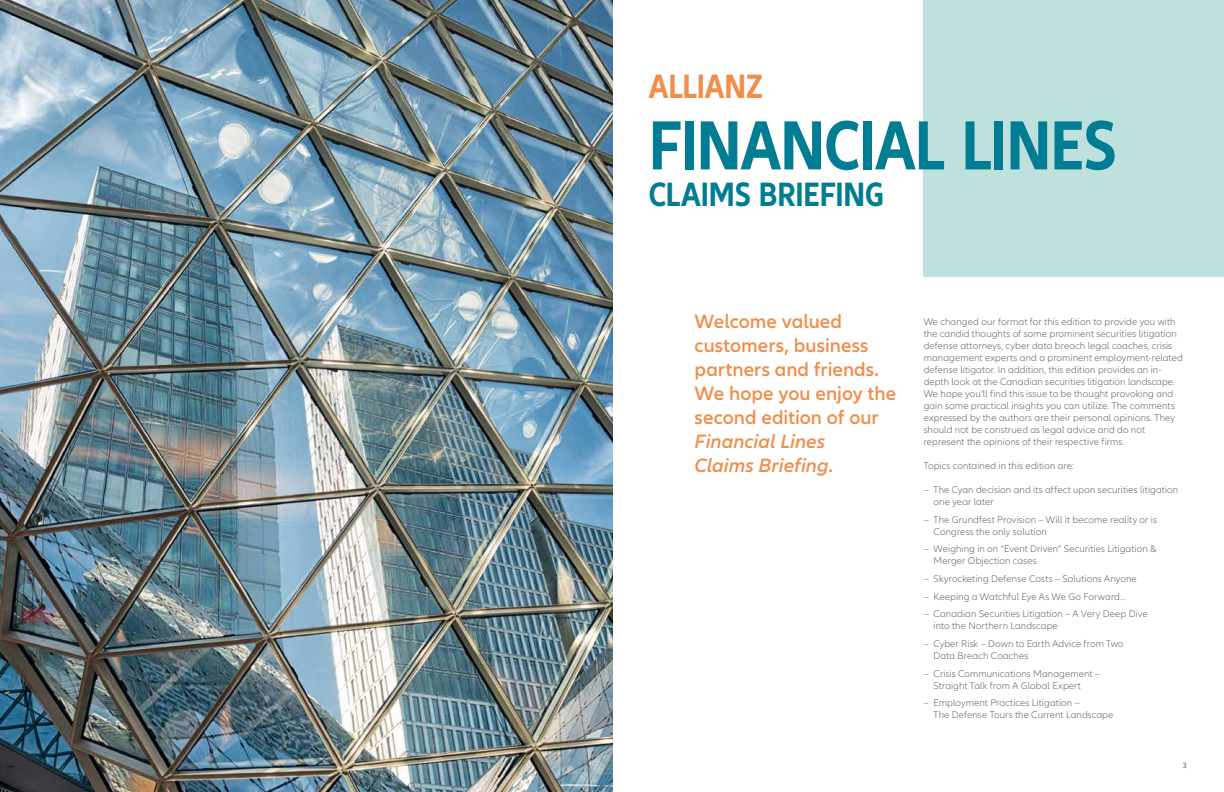
<style>
.page{position:relative;width:1224px;height:792px;background:#fff}
.page>*{position:absolute;margin:0;border:0;box-sizing:border-box;transform-origin:0 0}
.t1{font:700 condensed 72px "Allianz Neo";letter-spacing:-.01em;color:#007d92}
.t2{font:700 condensed 35px "Allianz Neo";letter-spacing:-.005em;color:#007d92}
.t3{font:700 condensed 35px "Allianz Neo";letter-spacing:-.01em;color:#f08f4c}
.t4{font:600 20px/24px "Allianz Neo";letter-spacing:.005em;color:#f08f4c}
.t5{font:italic 600 20px/24px "Allianz Neo";letter-spacing:.005em;color:#f08f4c}
.t6{font:300 10px/12px "Allianz Neo";letter-spacing:.01em;color:#646567}
.t7{font:8px "Allianz Neo";color:#646567}
.s1{font-style:normal}
</style>
<div class="page">
<img style="left:0;top:0;width:612px;height:792px">
<div style="left:924px;top:0;width:300px;height:277px;background:#bfe1dd"></div>
<h2 class="t3" style="left:649px;top:66px;width:116px">ALLIANZ</h2>
<h1 class="t1" style="left:649px;top:104px;width:469px">FINANCIAL LINES</h1>
<h2 class="t2" style="left:649px;top:175px;width:237px">CLAIMS BRIEFING</h2>
<h3 class="t4" style="left:695px;top:310px;width:203px">Welcome valued customers, business partners and friends.<br>We hope you enjoy the second edition of our</h3>
<h3 class="t5" style="left:695px;top:430px;width:140px">Financial Lines<br>Claims Briefing<span class="s1">.</span></h3>
<p class="t6" style="left:924px;top:316px;width:261px">We changed our format for this edition to provide you with the candid thoughts of some prominent securities litigation defense attorneys, cyber data breach legal coaches, crisis management experts and a prominent employment-related defense litigator. In addition, this edition provides an in&shy;depth look at the Canadian securities litigation landscape.<br>We hope you’ll find this issue to be thought provoking and gain some practical insights you can utilize. The comments expressed by the authors are their personal opinions. They should not be construed as legal advice and do not represent the opinions of their respective firms.</p>
<p class="t6" style="left:924px;top:460px;width:152px">Topics contained in this edition are:</p>
<p class="t6" style="left:934px;top:484px;width:246px;text-indent:-10px">– The Cyan decision and its affect upon securities litigation one year later</p>
<p class="t6" style="left:934px;top:513px;width:225px;text-indent:-10px">– The Grundfest Provision – Will it become reality or is<br>Congress the only solution</p>
<p class="t6" style="left:934px;top:543px;width:224px;text-indent:-10px">– Weighing in on “Event Driven” Securities Litigation &amp;<br>Merger Objection cases</p>
<p class="t6" style="left:924px;top:573px;width:215px">– Skyrocketing Defense Costs – Solutions Anyone</p>
<p class="t6" style="left:924px;top:590px;width:204px">– Keeping a Watchful Eye As We Go Forward…</p>
<p class="t6" style="left:934px;top:608px;width:216px;text-indent:-10px">– Canadian Securities Litigation – A Very Deep Dive into the Northern Landscape</p>
<p class="t6" style="left:934px;top:638px;width:191px;text-indent:-10px">– Cyber Risk – Down to Earth Advice from Two<br>Data Breach Coaches</p>
<p class="t6" style="left:934px;top:668px;width:168px;text-indent:-10px">– Crisis Communications Management –<br>Straight Talk from A Global Expert</p>
<p class="t6" style="left:934px;top:697px;width:181px;text-indent:-10px">– Employment Practices Litigation –<br>The Defense Tours the Current Landscape</p>
<p class="t7" style="left:1183px;top:761px;width:6px">3</p>
</div>
